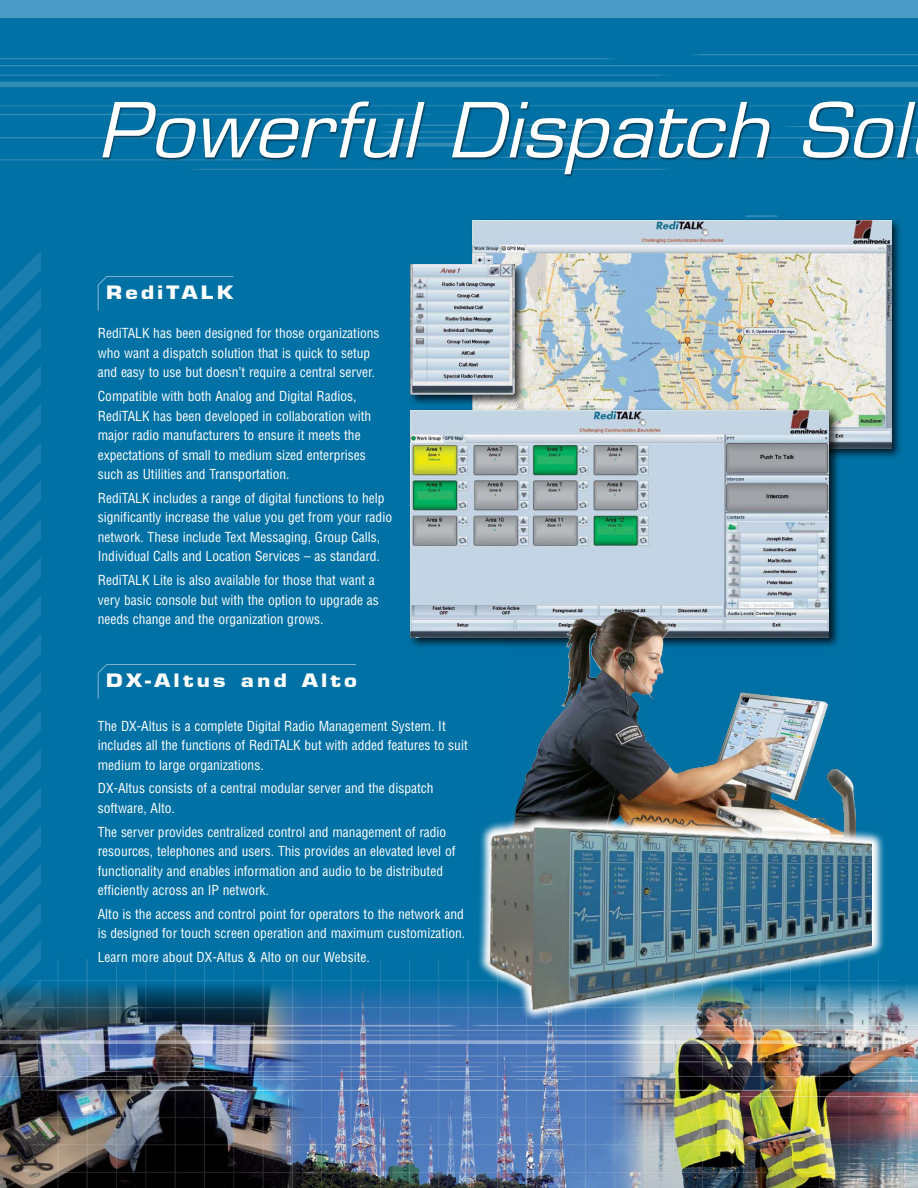
<style>
.page{position:relative;width:918px;height:1188px;background:#fff}
.page>*{position:absolute;margin:0;border:0;box-sizing:border-box;transform-origin:0 0}
.t1{font:italic 73.95px "Eurostile";color:#fff;scale:1.05 1}
.t2{font:700 18px "Eurostile";letter-spacing:.15em;color:#fff;scale:1.2 1}
.t3{font:condensed 13.5px/19.5px "Helvetica";color:#fff}
</style>
<div class="page">
<div style="left:0;top:0;width:918px;height:1046px;background:#0071a5"></div>
<img style="left:0;top:960px;width:918px;height:228px">
<img style="left:0;top:17px;width:918px;height:144px">
<div style="left:0;top:0;width:918px;height:17px;background:#499ac4"></div>
<svg style="left:0;top:252px;width:40px;height:893px"></svg>
<div style="left:102px;top:101px;width:816px;height:76px;background:#000;opacity:.5"></div>
<svg style="left:97px;top:276px;width:137px;height:35px"></svg>
<div style="left:470px;top:218px;width:433px;height:242px;background:#000;opacity:.75"></div>
<img style="left:473px;top:220px;width:418px;height:228px">
<svg style="left:97px;top:664px;width:260px;height:35px"></svg>
<div style="left:409px;top:408px;width:432px;height:241px;background:#000;opacity:.75"></div>
<img style="left:411px;top:410px;width:418px;height:228px">
<div style="left:408px;top:262px;width:118px;height:144px;background:#000;opacity:.75"></div>
<img style="left:411px;top:265px;width:103px;height:130px">
<img style="left:507px;top:608px;width:349px;height:204px">
<img style="left:476px;top:812px;width:409px;height:210px">
<img style="left:488px;top:825px;width:384px;height:185px">
<h1 class="t1" style="left:98px;top:86px;width:773px">Powerful Dispatch Sol</h1>
<h2 class="t2" style="left:106px;top:282px;width:107px">RediTALK</h2>
<p class="t3" style="left:98px;top:324px;width:283px">RediTALK has been designed for those organizations who want a dispatch solution that is quick to setup and easy to use but doesn’t require a central server.</p>
<p class="t3" style="left:98px;top:386px;width:275px">Compatible with both Analog and Digital Radios, RediTALK has been developed in collaboration with major radio manufacturers to ensure it meets the expectations of small to medium sized enterprises such as Utilities and Transportation.</p>
<p class="t3" style="left:98px;top:488px;width:296px">RediTALK includes a range of digital functions to help significantly increase the value you get from your radio network. These include Text Messaging, Group Calls, Individual Calls and Location Services – as standard.</p>
<p class="t3" style="left:98px;top:570px;width:283px">RediTALK Lite is also available for those that want a very basic console but with the option to upgrade as needs change and the organization grows.</p>
<h2 class="t2" style="left:106px;top:670px;width:210px">DX-Altus and Alto</h2>
<p class="t3" style="left:98px;top:716px;width:372px">The DX-Altus is a complete Digital Radio Management System. It includes all the functions of RediTALK but with added features to suit medium to large organizations.</p>
<p class="t3" style="left:98px;top:779px;width:337px">DX-Altus consists of a central modular server and the dispatch software, Alto.</p>
<p class="t3" style="left:98px;top:822px;width:359px">The server provides centralized control and management of radio resources, telephones and users. This provides an elevated level of functionality and enables information and audio to be distributed efficiently across an IP network.</p>
<p class="t3" style="left:98px;top:904px;width:369px">Alto is the access and control point for operators to the network and is designed for touch screen operation and maximum customization.</p>
<p class="t3" style="left:98px;top:947px;width:274px">Learn more about DX-Altus &amp; Alto on our Website.</p>
</div>
